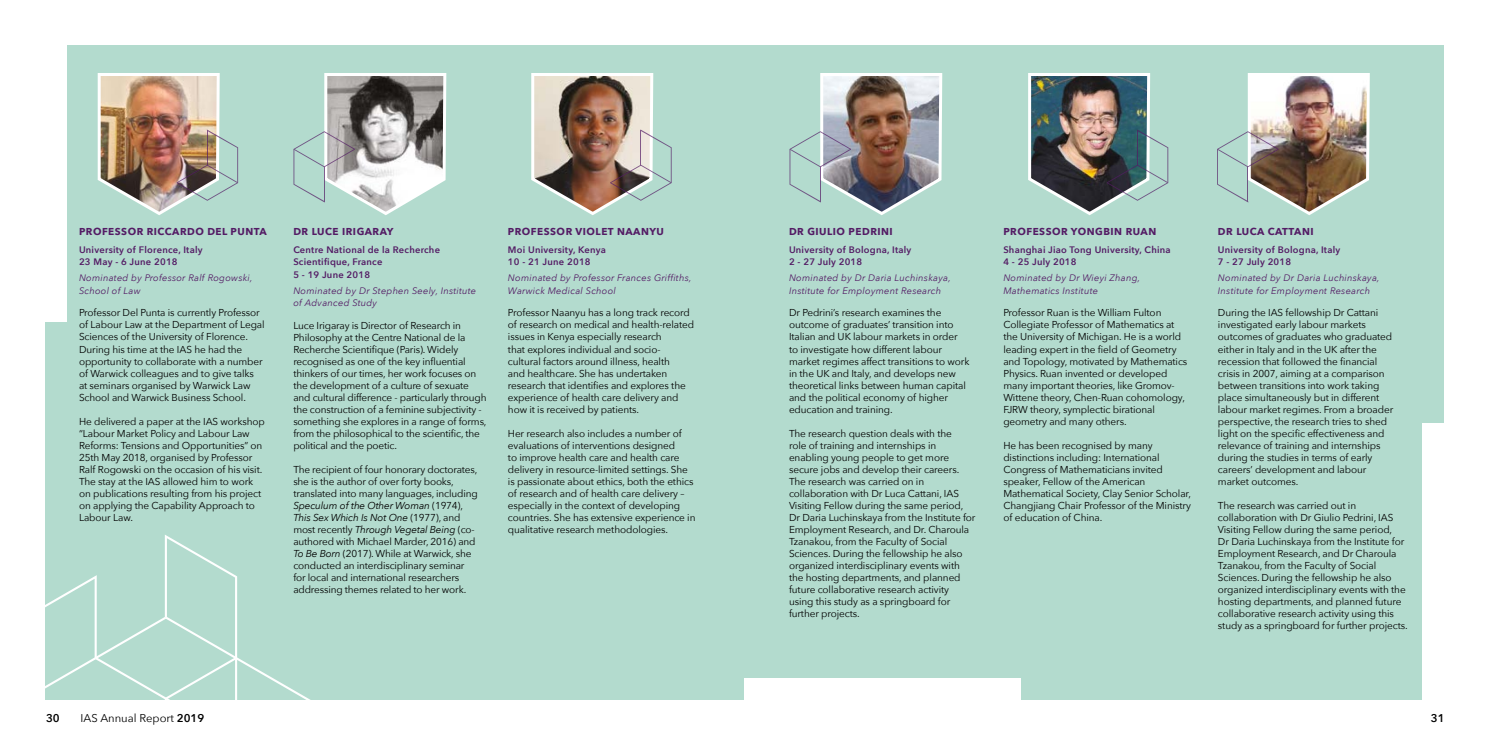
<style>
.page{position:relative;width:1489px;height:745px;background:#fff}
.page>*{position:absolute;margin:0;border:0;box-sizing:border-box;transform-origin:0 0}
.t1{font:11.25px "Avenir Next";color:#000}
.t2{font:600 11.25px "Avenir Next";color:#000}
.t3{font:10px/12px "Avenir Next";letter-spacing:-.01em;color:#000}
.t4{font:700 10px "Avenir Next";letter-spacing:.05em;color:#541c65}
.t5{font:italic 9.38px/12.5px "Avenir Next";letter-spacing:.025em;color:#541c65}
.t6{font:600 9.38px/12.5px "Avenir Next";letter-spacing:.025em;color:#541c65}
.s1{font-style:italic}
.s2{font-weight:600}
</style>
<div class="page">
<div style="left:45px;top:45px;width:1398px;height:654px;background:#b3dbce"></div>
<div style="left:744px;top:678px;width:277px;height:33px;background:#fff"></div>
<div style="left:1422px;top:422px;width:27px;height:277px;background:#fff"></div>
<div style="left:33px;top:45px;width:33px;height:276px;background:#fff"></div>
<img style="left:1028px;top:73px;width:140px;height:142px">
<img style="left:789px;top:73px;width:154px;height:142px">
<img style="left:1217px;top:73px;width:153px;height:142px">
<svg style="left:293px;top:73px;width:154px;height:142px"></svg>
<img style="left:97px;top:73px;width:141px;height:142px">
<img style="left:531px;top:73px;width:140px;height:142px">
<svg style="left:45px;top:535px;width:332px;height:165px"></svg>
<p class="t4" style="left:79px;top:222px;width:189px">PROFESSOR RICCARDO DEL PUNTA</p>
<p class="t6" style="left:79px;top:243px;width:125px">University of Florence, Italy<br>23 May - 6 June 2018</p>
<p class="t5" style="left:79px;top:271px;width:175px">Nominated by Professor Ralf Rogowski,<br>School of Law</p>
<p class="t3" style="left:79px;top:306px;width:187px">Professor Del Punta is currently Professor of Labour Law at the Department of Legal Sciences of the University of Florence.<br>During his time at the IAS he had the opportunity to collaborate with a number of Warwick colleagues and to give talks at seminars organised by Warwick Law School and Warwick Business School.</p>
<p class="t3" style="left:79px;top:414px;width:187px">He delivered a paper at the IAS workshop “Labour Market Policy and Labour Law Reforms: Tensions and Opportunities” on 25th May 2018, organised by Professor Ralf Rogowski on the occasion of his visit.<br>The stay at the IAS allowed him to work on publications resulting from his project on applying the Capability Approach to Labour Law.</p>
<p class="t4" style="left:293px;top:222px;width:102px">DR LUCE IRIGARAY</p>
<p class="t6" style="left:293px;top:243px;width:148px">Centre National de la Recherche<br>Scientifique, France<br>5 - 19 June 2018</p>
<p class="t5" style="left:293px;top:284px;width:184px">Nominated by Dr Stephen Seely, Institute of Advanced Study</p>
<p class="t3" style="left:293px;top:319px;width:195px">Luce Irigaray is Director of Research in Philosophy at the Centre National de la Recherche Scientifique (Paris). Widely recognised as one of the key influential thinkers of our times, her work focuses on the development of a culture of sexuate and cultural difference - particularly through the construction of a feminine subjectivity - something she explores in a range of forms, from the philosophical to the scientific, the political and the poetic.</p>
<p class="t3" style="left:293px;top:463px;width:186px">The recipient of four honorary doctorates, she is the author of over forty books, translated into many languages, including <span class="s1">Speculum of the Other Woman</span> (1974), <span class="s1">This Sex Which Is Not One</span> (1977), and most recently <span class="s1">Through Vegetal Being</span> (co&shy;authored with Michael Marder, 2016) and <span class="s1">To Be Born</span> (2017). While at Warwick, she conducted an interdisciplinary seminar for local and international researchers addressing themes related to her work.</p>
<p class="t4" style="left:508px;top:222px;width:158px">PROFESSOR VIOLET NAANYU</p>
<p class="t6" style="left:508px;top:243px;width:99px">Moi University, Kenya<br>10 - 21 June 2018</p>
<p class="t5" style="left:508px;top:271px;width:185px">Nominated by Professor Frances Griffiths,<br>Warwick Medical School</p>
<p class="t3" style="left:508px;top:306px;width:188px">Professor Naanyu has a long track record of research on medical and health-related issues in Kenya especially research<br>that explores individual and socio&shy;cultural factors around illness, health<br>and healthcare. She has undertaken research that identifies and explores the experience of health care delivery and how it is received by patients.</p>
<p class="t3" style="left:508px;top:426px;width:189px">Her research also includes a number of evaluations of interventions designed<br>to improve health care and health care delivery in resource-limited settings. She is passionate about ethics, both the ethics of research and of health care delivery – especially in the context of developing countries. She has extensive experience in qualitative research methodologies.</p>
<p class="t4" style="left:789px;top:222px;width:105px">DR GIULIO PEDRINI</p>
<p class="t6" style="left:789px;top:243px;width:124px">University of Bologna, Italy<br>2 - 27 July 2018</p>
<p class="t5" style="left:789px;top:271px;width:163px">Nominated by Dr Daria Luchinskaya,<br>Institute for Employment Research</p>
<p class="t3" style="left:789px;top:306px;width:182px">Dr Pedrini’s research examines the outcome of graduates’ transition into Italian and UK labour markets in order to investigate how different labour market regimes affect transitions to work in the UK and Italy, and develops new theoretical links between human capital and the political economy of higher education and training.</p>
<p class="t3" style="left:789px;top:426px;width:188px">The research question deals with the<br>role of training and internships in enabling young people to get more secure jobs and develop their careers.<br>The research was carried on in collaboration with Dr Luca Cattani, IAS Visiting Fellow during the same period, Dr Daria Luchinskaya from the Institute for Employment Research, and Dr. Charoula Tzanakou, from the Faculty of Social Sciences. During the fellowship he also organized interdisciplinary events with the hosting departments, and planned future collaborative research activity using this study as a springboard for further projects.</p>
<p class="t4" style="left:1003px;top:222px;width:154px">PROFESSOR YONGBIN RUAN</p>
<p class="t6" style="left:1003px;top:243px;width:169px">Shanghai Jiao Tong University, China<br>4 - 25 July 2018</p>
<p class="t5" style="left:1003px;top:271px;width:138px">Nominated by Dr Wieyi Zhang,<br>Mathematics Institute</p>
<p class="t3" style="left:1003px;top:306px;width:185px">Professor Ruan is the William Fulton Collegiate Professor of Mathematics at the University of Michigan. He is a world leading expert in the field of Geometry and Topology, motivated by Mathematics Physics. Ruan invented or developed many important theories, like Gromov-Wittene theory, Chen-Ruan cohomology, FJRW theory, symplectic birational geometry and many others.</p>
<p class="t3" style="left:1003px;top:438px;width:189px">He has been recognised by many distinctions including: International Congress of Mathematicians invited speaker, Fellow of the American Mathematical Society, Clay Senior Scholar, Changjiang Chair Professor of the Ministry of education of China.</p>
<p class="t4" style="left:1217px;top:222px;width:97px">DR LUCA CATTANI</p>
<p class="t6" style="left:1217px;top:243px;width:124px">University of Bologna, Italy<br>7 - 27 July 2018</p>
<p class="t5" style="left:1217px;top:271px;width:163px">Nominated by Dr Daria Luchinskaya,<br>Institute for Employment Research</p>
<p class="t3" style="left:1217px;top:306px;width:177px">During the IAS fellowship Dr Cattani investigated early labour markets outcomes of graduates who graduated either in Italy and in the UK after the recession that followed the financial crisis in 2007, aiming at a comparison between transitions into work taking place simultaneously but in different labour market regimes. From a broader perspective, the research tries to shed light on the specific effectiveness and relevance of training and internships during the studies in terms of early careers’ development and labour market outcomes.</p>
<p class="t3" style="left:1217px;top:498px;width:191px">The research was carried out in collaboration with Dr Giulio Pedrini, IAS Visiting Fellow during the same period,<br>Dr Daria Luchinskaya from the Institute for Employment Research, and Dr Charoula Tzanakou, from the Faculty of Social Sciences. During the fellowship he also organized interdisciplinary events with the hosting departments, and planned future collaborative research activity using this study as a springboard for further projects.</p>
<p class="t2" style="left:46px;top:708px;width:15px">30</p>
<p class="t1" style="left:81px;top:708px;width:125px">IAS Annual Report <span class="s2">2019</span></p>
<p class="t2" style="left:1430px;top:708px;width:15px">31</p>
</div>
